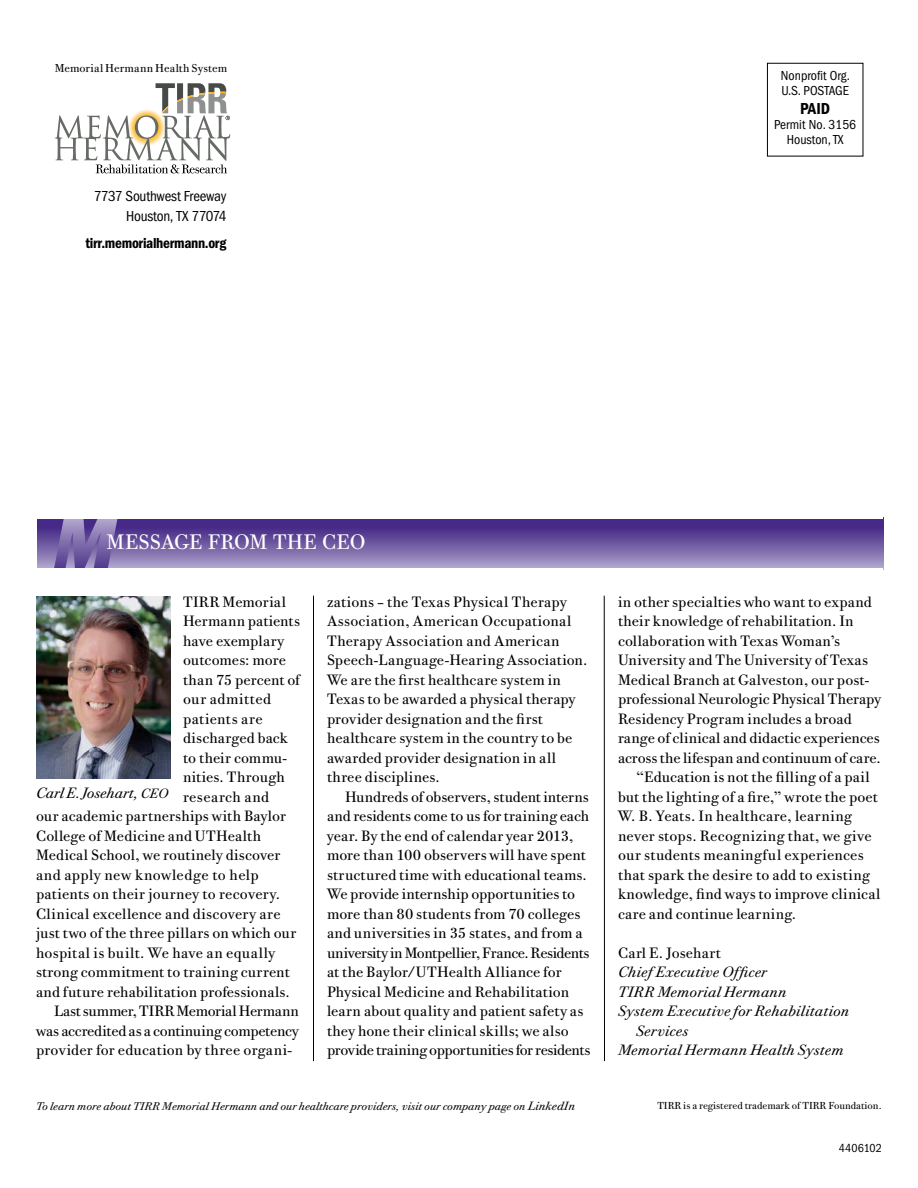
<style>
.page{position:relative;width:918px;height:1188px;background:#fff}
.page>*{position:absolute;margin:0;border:0;box-sizing:border-box;transform-origin:0 0}
.t1{font:italic 800 72px "Franklin Gothic";color:#fff}
.t2{font:21px "Bodoni Twe ITC";color:#fff}
.t3{font:600 condensed 16.5px "Franklin Gothic";color:#000}
.t4{font:15px/19.5px "Bodoni Twe ITC";letter-spacing:.01em;color:#000}
.t5{font:italic 15px "Bodoni Twe ITC";letter-spacing:.01em;color:#000}
.t6{font:15px "Bodoni Twe ITC";letter-spacing:-.015em;color:#000}
.t7{font:15px "Bodoni Twe ITC";letter-spacing:.03em;color:#000}
.t8{font:condensed 15px/19.5px "Franklin Gothic";letter-spacing:-.02em;color:#000;text-align:right}
.t9{font:600 condensed 15px "Franklin Gothic";letter-spacing:-.02em;color:#000}
.t10{font:condensed 13.5px/15px "Franklin Gothic";color:#000}
.t11{font:condensed 12px "Franklin Gothic";letter-spacing:.015em;color:#000}
.t12{font:11.55px "Bodoni Twe ITC";letter-spacing:.01em;color:#000}
.t13{font:italic 11.25px "Bodoni Twe ITC";color:#000}
.t14{font:10.2px "Bodoni Twe ITC";color:#000}
.s1{font-size:13.5px}
.s2{font-size:12px}
</style>
<div class="page">
<svg style="left:55px;top:84px;width:175px;height:89px"></svg>
<hr style="left:313px;top:596px;width:1px;height:465px;background:#000">
<hr style="left:604px;top:596px;width:1px;height:465px;background:#000">
<svg style="left:38px;top:519px;width:846px;height:49px;background:#705ba2"></svg>
<img style="left:36px;top:596px;width:135px;height:183px">
<p class="t12" style="left:55px;top:61px;width:174px">Memorial Hermann Health System</p>
<p class="t8" style="left:94px;top:186px;width:134px">7737 Southwest Freeway<br>Houston, TX 77074</p>
<p class="t9" style="left:86px;top:234px;width:142px">tirr.memorialhermann.org</p>
<p class="t10" style="left:781px;top:68px;width:71px">Nonprofit Org.<br>U.S. POSTAGE</p>
<p class="t3" style="left:800px;top:99px;width:31px">PAID</p>
<p class="t10" style="left:774px;top:117px;width:83px;text-align:center">Permit No. 3156<br>Houston, TX</p>
<h1 class="t1" style="left:50px;top:501px;width:63px">M</h1>
<h2 class="t2" style="left:107px;top:529px;width:261px">MESSAGE FROM THE CEO</h2>
<p class="t4" style="left:183px;top:592px;width:104px">TIRR Memorial</p>
<p class="t4" style="left:183px;top:611px;width:118px">Hermann patients</p>
<p class="t4" style="left:183px;top:631px;width:103px">have exemplary</p>
<p class="t4" style="left:183px;top:650px;width:104px">outcomes: more</p>
<p class="t4" style="left:183px;top:670px;width:118px">than 75 percent of</p>
<p class="t7" style="left:183px;top:690px;width:90px">our admitted</p>
<p class="t4" style="left:183px;top:709px;width:81px">patients are</p>
<p class="t4" style="left:183px;top:728px;width:106px">discharged back</p>
<p class="t4" style="left:183px;top:748px;width:106px">to their commu-</p>
<p class="t4" style="left:183px;top:767px;width:103px">nities. Through</p>
<p class="t7" style="left:183px;top:787px;width:88px">research and</p>
<p class="t4" style="left:36px;top:806px;width:251px">our academic partnerships with Baylor</p>
<p class="t4" style="left:36px;top:826px;width:227px">College of Medicine and UTHealth</p>
<p class="t4" style="left:36px;top:845px;width:246px">Medical School, we routinely discover</p>
<p class="t7" style="left:36px;top:865px;width:224px">and apply new knowledge to help</p>
<p class="t4" style="left:36px;top:884px;width:246px">patients on their journey to recovery.</p>
<p class="t4" style="left:36px;top:904px;width:246px">Clinical excellence and discovery are</p>
<p class="t4" style="left:36px;top:923px;width:262px">just two of the three pillars on which our</p>
<p class="t4" style="left:36px;top:943px;width:241px">hospital is built. We have an equally</p>
<p class="t4" style="left:36px;top:962px;width:255px">strong commitment to training current</p>
<p class="t4" style="left:36px;top:982px;width:255px">and future rehabilitation professionals.</p>
<p class="t6" style="left:54px;top:1002px;width:246px">Last summer, TIRR Memorial Hermann</p>
<p class="t6" style="left:36px;top:1021px;width:264px">was accredited as a continuing competency</p>
<p class="t4" style="left:36px;top:1040px;width:258px">provider for education by three organi-</p>
<p class="t5" style="left:36px;top:783px;width:134px">Carl E. Josehart, <span class="s1">CEO</span></p>
<p class="t4" style="left:327px;top:592px;width:262px">zations – the Texas Physical Therapy Association, American Occupational Therapy Association and American Speech-Language-Hearing Association.<br>We are the first healthcare system in Texas to be awarded a physical therapy provider designation and the first healthcare system in the country to be awarded provider designation in all three disciplines.</p>
<p class="t4" style="left:327px;top:787px;width:265px;text-indent:18px">Hundreds of observers, student interns and residents come to us for training each year. By the end of calendar year 2013, more than 100 observers will have spent structured time with educational teams.<br>We provide internship opportunities to more than 80 students from 70 colleges and universities in 35 states, and from a university in Montpellier, France. Residents at the Baylor/UTHealth Alliance for Physical Medicine and Rehabilitation learn about quality and patient safety as they hone their clinical skills; we also provide training opportunities for residents</p>
<p class="t4" style="left:618px;top:592px;width:255px">in other specialties who want to expand</p>
<p class="t4" style="left:618px;top:611px;width:237px">their knowledge of rehabilitation. In</p>
<p class="t4" style="left:618px;top:631px;width:224px">collaboration with Texas Woman’s</p>
<p class="t4" style="left:618px;top:650px;width:251px">University and The University of Texas</p>
<p class="t4" style="left:618px;top:670px;width:253px">Medical Branch at Galveston, our post-</p>
<p class="t4" style="left:618px;top:689px;width:265px">professional Neurologic Physical Therapy</p>
<p class="t4" style="left:618px;top:709px;width:235px">Residency Program includes a broad</p>
<p class="t4" style="left:618px;top:728px;width:263px">range of clinical and didactic experiences</p>
<p class="t4" style="left:618px;top:748px;width:264px">across the lifespan and continuum of care.</p>
<p class="t4" style="left:636px;top:767px;width:235px">“Education is not the filling of a pail</p>
<p class="t4" style="left:618px;top:787px;width:261px">but the lighting of a fire,” wrote the poet</p>
<p class="t4" style="left:618px;top:806px;width:236px">W. B. Yeats. In healthcare, learning</p>
<p class="t4" style="left:618px;top:826px;width:255px">never stops. Recognizing that, we give</p>
<p class="t4" style="left:618px;top:845px;width:247px">our students meaningful experiences</p>
<p class="t4" style="left:618px;top:865px;width:254px">that spark the desire to add to existing</p>
<p class="t4" style="left:618px;top:884px;width:264px">knowledge, find ways to improve clinical</p>
<p class="t4" style="left:618px;top:904px;width:180px">care and continue learning.</p>
<p class="t4" style="left:618px;top:943px;width:104px">Carl E. Josehart</p>
<p class="t5" style="left:618px;top:963px;width:151px">Chief Executive Officer</p>
<p class="t5" style="left:618px;top:982px;width:170px">TIRR Memorial Hermann</p>
<p class="t5" style="left:618px;top:1002px;width:233px">System Executive for Rehabilitation</p>
<p class="t5" style="left:636px;top:1021px;width:54px">Services</p>
<p class="t5" style="left:618px;top:1041px;width:227px">Memorial Hermann Health System</p>
<p class="t13" style="left:36px;top:1099px;width:541px">To learn more about TIRR Memorial Hermann and our healthcare providers, visit our company page on <span class="s2">LinkedIn</span></p>
<p class="t14" style="left:657px;top:1099px;width:226px">TIRR is a registered trademark of TIRR Foundation.</p>
<p class="t11" style="left:839px;top:1141px;width:45px">4406102</p>
</div>
